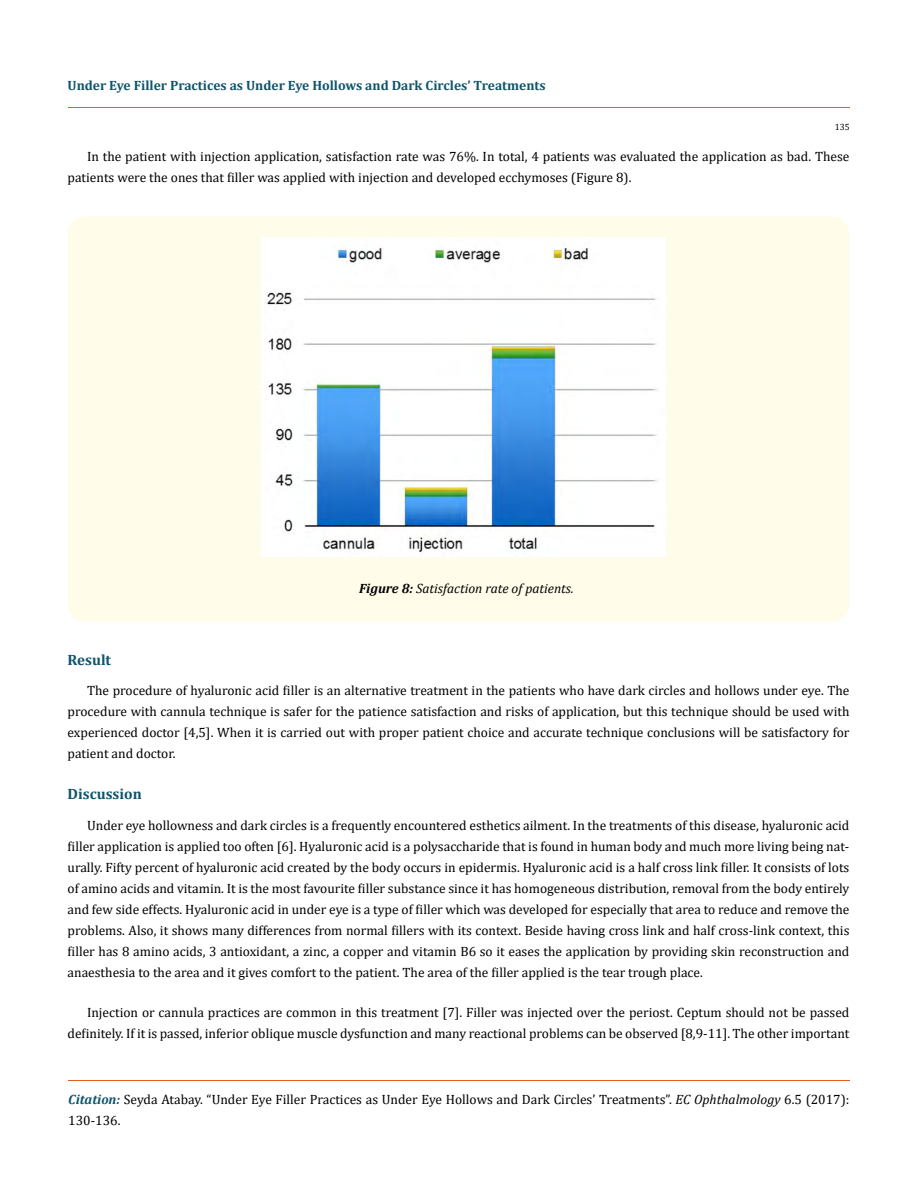
<style>
.page{position:relative;width:917px;height:1190px;background:#fff}
.page>*{position:absolute;margin:0;border:0;box-sizing:border-box;transform-origin:0 0}
.t1{font:700 15px "Cambria";color:#0e546a}
.t2{font:13.5px/21px "Cambria";color:#000}
.t3{font:700 13.5px "Cambria";color:#0e546a}
.t4{font:italic 13.5px "Cambria";color:#000}
.t5{font:9px "Cambria";color:#000}
.s1{font-weight:700}
.s2{font-weight:700;font-style:italic;color:#0e546a}
.s3{font-style:italic}
</style>
<div class="page">
<hr style="left:68px;top:108px;width:781px;height:1px;background:#e05d1a">
<hr style="left:68px;top:1080px;width:781px;height:1px;background:#e05d1a">
<div style="left:68px;top:216px;width:781px;height:405px;background:#fffde9;border-radius:18px"></div>
<img style="left:262px;top:237px;width:403px;height:319px">
<p class="t3" style="left:68px;top:76px;width:479px">Under Eye Filler Practices as Under Eye Hollows and Dark Circles’ Treatments</p>
<p class="t5" style="left:834px;top:122px;width:16px">135</p>
<p class="t2" style="left:68px;top:146px;width:783px;text-indent:19px">In the patient with injection application, satisfaction rate was 76%. In total, 4 patients was evaluated the application as bad. These patients were the ones that filler was applied with injection and developed ecchymoses (Figure 8).</p>
<p class="t4" style="left:359px;top:578px;width:216px"><span class="s1">Figure 8:</span> Satisfaction rate of patients.</p>
<p class="t1" style="left:68px;top:649px;width:45px">Result</p>
<p class="t2" style="left:68px;top:680px;width:783px;text-align:justify;text-indent:19px">The procedure of hyaluronic acid filler is an alternative treatment in the patients who have dark circles and hollows under eye. The procedure with cannula technique is safer for the patience satisfaction and risks of application, but this technique should be used with experienced doctor [4,5]. When it is carried out with proper patient choice and accurate technique conclusions will be satisfactory for patient and doctor.</p>
<p class="t1" style="left:68px;top:783px;width:76px">Discussion</p>
<p class="t2" style="left:68px;top:814px;width:783px;text-align:justify;text-indent:19px">Under eye hollowness and dark circles is a frequently encountered esthetics ailment. In the treatments of this disease, hyaluronic acid filler application is applied too often [6]. Hyaluronic acid is a polysaccharide that is found in human body and much more living being nat&shy;urally. Fifty percent of hyaluronic acid created by the body occurs in epidermis. Hyaluronic acid is a half cross link filler. It consists of lots of amino acids and vitamin. It is the most favourite filler substance since it has homogeneous distribution, removal from the body entirely and few side effects. Hyaluronic acid in under eye is a type of filler which was developed for especially that area to reduce and remove the problems. Also, it shows many differences from normal fillers with its context. Beside having cross link and half cross-link context, this filler has 8 amino acids, 3 antioxidant, a zinc, a copper and vitamin B6 so it eases the application by providing skin reconstruction and anaesthesia to the area and it gives comfort to the patient. The area of the filler applied is the tear trough place.</p>
<p class="t2" style="left:68px;top:1001px;width:783px;text-align:right">Injection or cannula practices are common in this treatment [7]. Filler was injected over the periost. Ceptum should not be passed definitely. If it is passed, inferior oblique muscle dysfunction and many reactional problems can be observed [8,9-11]. The other important</p>
<p class="t2" style="left:68px;top:1089px;width:782px"><span class="s2">Citation:</span> Seyda Atabay. “Under Eye Filler Practices as Under Eye Hollows and Dark Circles’ Treatments”. <span class="s3">EC Ophthalmology</span> 6.5 (2017):<br>130-136.</p>
</div>
